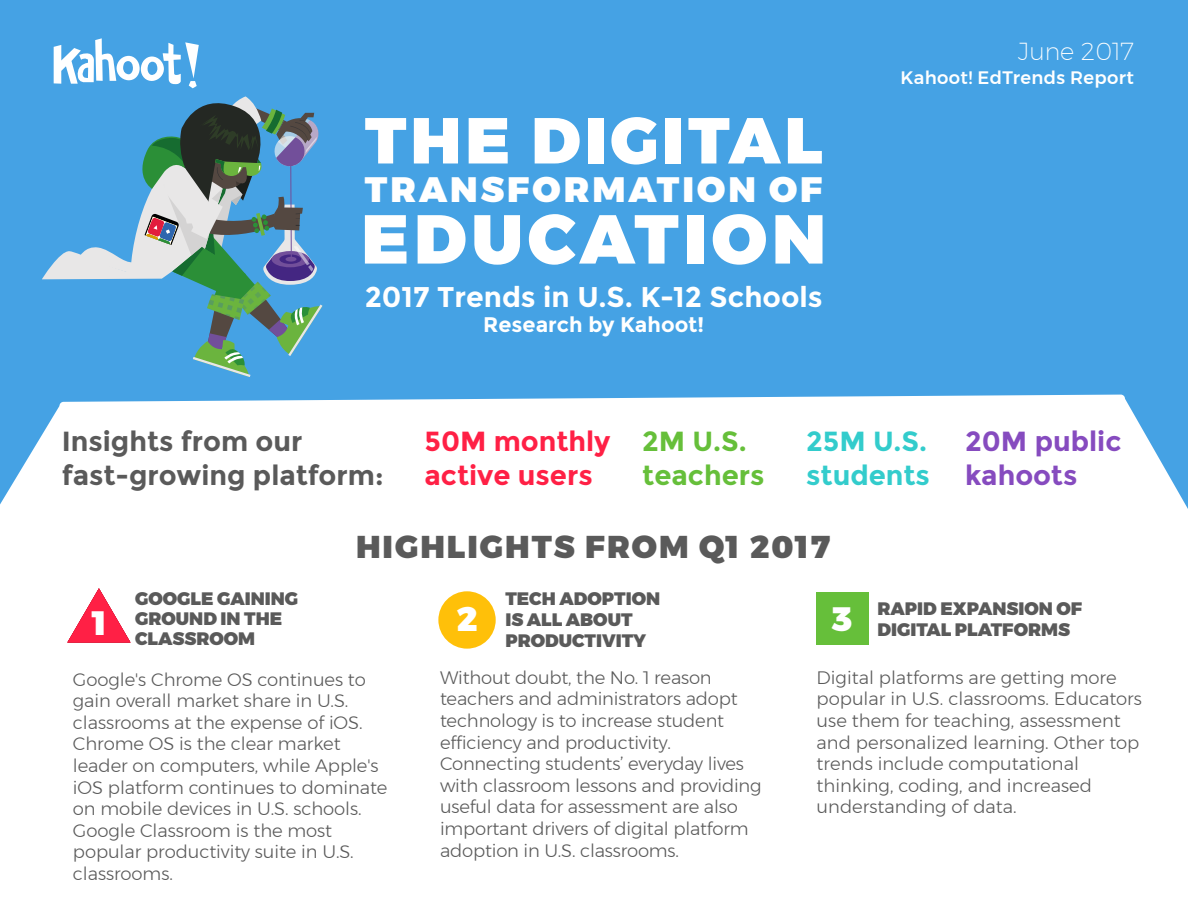
<style>
.page{position:relative;width:1188px;height:918px;background:#fff}
.page>*{position:absolute;margin:0;border:0;box-sizing:border-box;transform-origin:0 0}
.t1{font:900 69px "Montserrat";letter-spacing:.075em;color:#fff}
.t2{font:900 64.8px "Montserrat";letter-spacing:.065em;color:#fff}
.t3{font:900 35.25px "Montserrat";letter-spacing:.085em;color:#fff}
.t4{font:900 33.75px "Montserrat";color:#fff}
.t5{font:900 31.5px "Montserrat";letter-spacing:.065em;color:#5a5a5a}
.t6{font:700 28.5px "Montserrat";color:#fff}
.t7{font:700 27.6px/33.2px "Montserrat";color:#5a5a5a}
.t8{font:700 27.6px/33.2px "Montserrat";color:#ff2045}
.t9{font:700 27.6px/33.2px "Montserrat";color:#864bbf}
.t10{font:700 27.6px/33.2px "Montserrat";color:#3cc}
.t11{font:700 27.6px/33.2px "Montserrat";color:#66bf3a}
.t12{font:200 24px "Montserrat";color:#fff}
.t13{font:700 21.15px "Montserrat";color:#fff}
.t14{font:300 18px/21.6px "Montserrat";letter-spacing:-.005em;color:#5a5a5a}
.t15{font:900 18px/21px "Montserrat";color:#5a5a5a}
.t16{font:500 18px "Montserrat";letter-spacing:.02em;color:#fff}
</style>
<div class="page">
<div style="left:0;top:0;width:1188px;height:529px;background:#45a2e4"></div>
<svg style="left:0;top:395px;width:1188px;height:134px;background:#f2f8fd"></svg>
<div style="left:438px;top:591px;width:58px;height:58px;background:#ffc009;border-radius:50%"></div>
<svg style="left:67px;top:588px;width:64px;height:54px"></svg>
<div style="left:817px;top:592px;width:52px;height:53px;background:#66bf3a"></div>
<svg style="left:42px;top:38px;width:281px;height:339px"></svg>
<h2 class="t2" style="left:365px;top:87px;width:459px">THE DIGITAL</h2>
<h3 class="t3" style="left:365px;top:160px;width:459px">TRANSFORMATION OF</h3>
<h1 class="t1" style="left:361px;top:182px;width:466px">EDUCATION</h1>
<h3 class="t6" style="left:365px;top:280px;width:459px">2017 Trends in U.S. K-12 Schools</h3>
<p class="t13" style="left:483px;top:312px;width:223px">Research by Kahoot!</p>
<h3 class="t12" style="left:1018px;top:34px;width:117px">June 2017</h3>
<p class="t16" style="left:900px;top:64px;width:235px">Kahoot! EdTrends Report</p>
<h3 class="t7" style="left:62px;top:425px;width:323px">Insights from our fast-growing platform:</h3>
<h3 class="t8" style="left:425px;top:425px;width:188px">50M monthly active users</h3>
<h3 class="t11" style="left:642px;top:425px;width:124px">2M U.S. teachers</h3>
<h3 class="t10" style="left:806px;top:425px;width:125px">25M U.S. students</h3>
<h3 class="t9" style="left:965px;top:425px;width:158px">20M public kahoots</h3>
<h3 class="t5" style="left:356px;top:521px;width:476px">HIGHLIGHTS FROM Q1 2017</h3>
<p class="t15" style="left:135px;top:589px;width:164px;line-height:20.2px">GOOGLE GAINING<br>GROUND IN THE<br>CLASSROOM</p>
<p class="t15" style="left:505px;top:588px;width:156px">TECH ADOPTION<br>IS ALL ABOUT<br>PRODUCTIVITY</p>
<p class="t14" style="left:440px;top:666px;width:323px">Without doubt, the No. 1 reason teachers and administrators adopt technology is to increase student efficiency and productivity.<br>Connecting students’ everyday lives with classroom lessons and providing useful data for assessment are also important drivers of digital platform adoption in U.S. classrooms.</p>
<h3 class="t4" style="left:93px;top:596px;width:16px">1</h3>
<h3 class="t4" style="left:457px;top:592px;width:22px">2</h3>
<p class="t14" style="left:73px;top:668px;width:316px">Google's Chrome OS continues to gain overall market share in U.S. classrooms at the expense of iOS.<br>Chrome OS is the clear market leader on computers, while Apple's iOS platform continues to dominate on mobile devices in U.S. schools.<br>Google Classroom is the most popular productivity suite in U.S. classrooms.</p>
<p class="t15" style="left:877px;top:599px;width:206px">RAPID EXPANSION OF<br>DIGITAL PLATFORMS</p>
<p class="t14" style="left:817px;top:666px;width:327px">Digital platforms are getting more popular in U.S. classrooms. Educators use them for teaching, assessment and personalized learning. Other top trends include computational thinking, coding, and increased understanding of data.</p>
<h3 class="t4" style="left:832px;top:591px;width:22px">3</h3>
</div>
